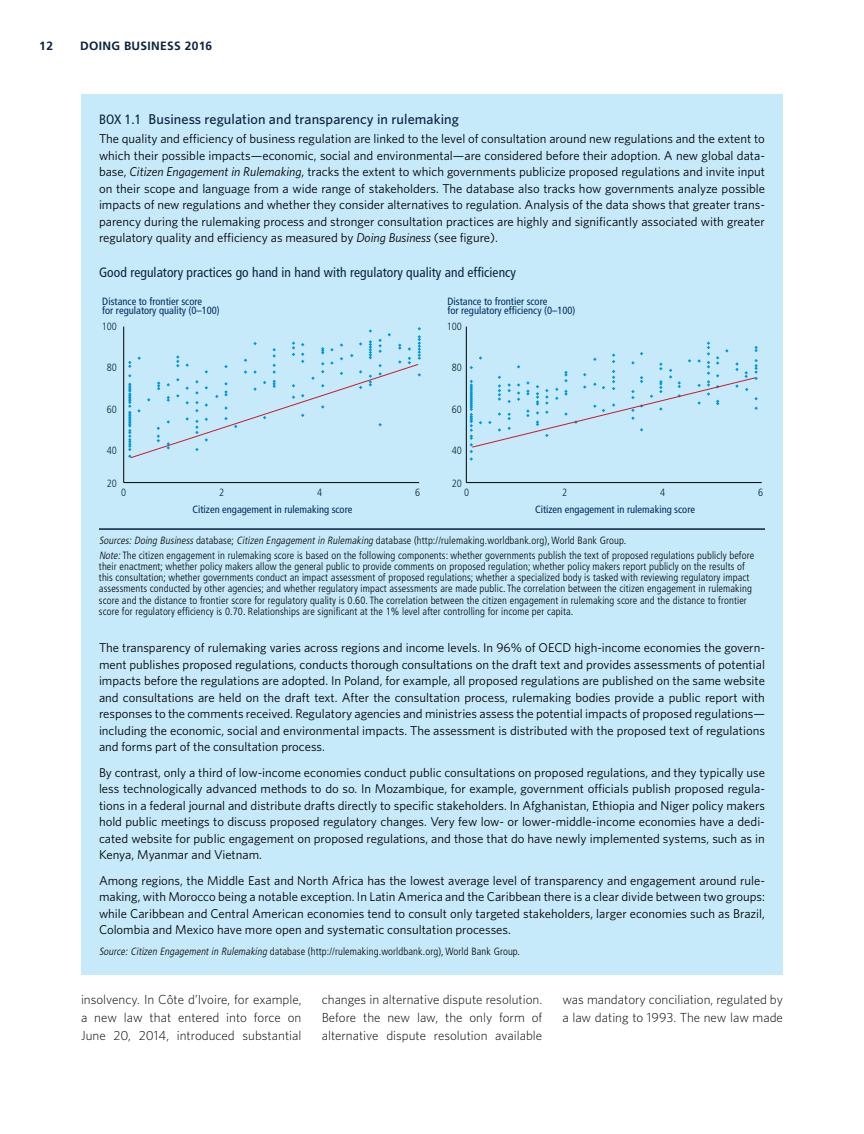
<style>
.page{position:relative;width:864px;height:1134px;background:#fff}
.page>*{position:absolute;margin:0;border:0;box-sizing:border-box;transform-origin:0 0}
.t1{font:500 14.25px "Whitney";letter-spacing:.005em;color:#0b223e}
.t2{font:condensed 13.5px "Frutiger";letter-spacing:.005em;color:#0b223e}
.t3{font:300 13.2px/18px "Whitney";color:#000;text-align:justify}
.t4{font:12.75px/16.5px "Whitney";color:#000;text-align:justify}
.t5{font:700 12px "Frutiger";letter-spacing:.025em;color:#0b223e}
.t6{font:300 condensed 10.5px/11.2px "Frutiger";letter-spacing:.01em;color:#000}
.t7{font:condensed 10.5px/9px "Frutiger";color:#002b5c}
.t8{font:300 condensed 10.5px "Frutiger";color:#0b223e}
.s1{font-family:"Frutiger";font-weight:400;font-stretch:condensed;font-size:13.5px}
.s2{font-style:italic}
</style>
<div class="page">
<div style="left:81px;top:94px;width:702px;height:881px;background:#c7eafb"></div>
<hr style="left:99px;top:528px;width:666px;height:2px;background:#0b223e">
<hr style="left:466px;top:327px;width:1px;height:156px;background:#000">
<hr style="left:466px;top:482px;width:296px;height:1px;background:#000">
<hr style="left:123px;top:327px;width:1px;height:156px;background:#000">
<hr style="left:124px;top:482px;width:295px;height:1px;background:#000">
<svg style="left:470px;top:341px;width:288px;height:120px"></svg>
<svg style="left:128px;top:327px;width:293px;height:131px"></svg>
<p class="t5" style="left:39px;top:39px;width:15px">12</p>
<p class="t5" style="left:80px;top:39px;width:134px">DOING BUSINESS 2016</p>
<p class="t1" style="left:99px;top:110px;width:361px"><span class="s1">BOX 1.1</span> Business regulation and transparency in rulemaking</p>
<p class="t4" style="left:99px;top:130px;width:668px">The quality and efficiency of business regulation are linked to the level of consultation around new regulations and the extent to which their possible impacts—economic, social and environmental—are considered before their adoption. A new global data&shy;base, <span class="s2">Citizen Engagement in Rulemaking</span>, tracks the extent to which governments publicize proposed regulations and invite input on their scope and language from a wide range of stakeholders. The database also tracks how governments analyze possible impacts of new regulations and whether they consider alternatives to regulation. Analysis of the data shows that greater trans&shy;parency during the rulemaking process and stronger consultation practices are highly and significantly associated with greater regulatory quality and efficiency as measured by <span class="s2">Doing Business</span> (see figure).</p>
<p class="t2" style="left:99px;top:264px;width:419px">Good regulatory practices go hand in hand with regulatory quality and efficiency</p>
<p class="t7" style="left:102px;top:297px;width:119px">Distance to frontier score<br>for regulatory quality (0–100)</p>
<p class="t7" style="left:448px;top:297px;width:129px">Distance to frontier score<br>for regulatory efficiency (0–100)</p>
<p class="t8" style="left:102px;top:320px;width:17px">100</p>
<p class="t8" style="left:447px;top:320px;width:17px">100</p>
<p class="t8" style="left:107px;top:362px;width:12px">80</p>
<p class="t8" style="left:452px;top:362px;width:12px">80</p>
<p class="t8" style="left:107px;top:403px;width:12px">60</p>
<p class="t8" style="left:452px;top:403px;width:12px">60</p>
<p class="t8" style="left:107px;top:444px;width:12px">40</p>
<p class="t8" style="left:452px;top:444px;width:12px">40</p>
<p class="t8" style="left:107px;top:477px;width:12px">20</p>
<p class="t8" style="left:121px;top:487px;width:7px">0</p>
<p class="t8" style="left:219px;top:487px;width:7px">2</p>
<p class="t8" style="left:317px;top:487px;width:7px">4</p>
<p class="t8" style="left:415px;top:487px;width:7px">6</p>
<p class="t8" style="left:452px;top:477px;width:12px">20</p>
<p class="t8" style="left:464px;top:487px;width:7px">0</p>
<p class="t8" style="left:562px;top:487px;width:7px">2</p>
<p class="t8" style="left:660px;top:487px;width:7px">4</p>
<p class="t8" style="left:758px;top:487px;width:7px">6</p>
<p class="t7" style="left:193px;top:505px;width:161px">Citizen engagement in rulemaking score</p>
<p class="t7" style="left:535px;top:505px;width:161px">Citizen engagement in rulemaking score</p>
<p class="t6" style="left:99px;top:534px;width:657px;line-height:14.2px"><span class="s2">Sources:Doing Business</span>database; <span class="s2">Citizen Engagementin Rulemaking</span> database (http://rulemaking.worldbank.org), World Bank Group.<br><span class="s2">Note:</span>The citizen engagement in rulemaking score is based on the following components: whether governments publish the text of proposed regulations publicly before</p>
<p class="t6" style="left:99px;top:561px;width:654px">their enactment; whether policy makers allow the general public to provide comments on proposed regulation; whether policy makers report publicly on the results of this consultation; whether governments conduct an impact assessment of proposed regulations; whether a specialized body is tasked with reviewing regulatory impact assessments conducted by other agencies; and whether regulatory impact assessments are made public. The correlation between the citizen engagement in rulemaking score and the distance to frontier score for regulatory quality is 0.60. The correlation between the citizen engagement in rulemaking score and the distance to frontier score for regulatory efficiency is 0.70. Relationships are significant at the 1% level after controlling for income per capita.</p>
<p class="t4" style="left:99px;top:639px;width:668px">The transparency of rulemaking varies across regions and income levels. In 96% of OECD high-income economies the govern&shy;ment publishes proposed regulations, conducts thorough consultations on the draft text and provides assessments of potential impacts before the regulations are adopted. In Poland, for example, all proposed regulations are published on the same website and consultations are held on the draft text. After the consultation process, rulemaking bodies provide a public report with responses to the comments received. Regulatory agencies and ministries assess the potential impacts of proposed regulations— including the economic, social and environmental impacts. The assessment is distributed with the proposed text of regulations and forms part of the consultation process.</p>
<p class="t4" style="left:99px;top:764px;width:668px">By contrast, only a third of low-income economies conduct public consultations on proposed regulations, and they typically use less technologically advanced methods to do so. In Mozambique, for example, government officials publish proposed regula&shy;tions in a federal journal and distribute drafts directly to specific stakeholders. In Afghanistan, Ethiopia and Niger policy makers hold public meetings to discuss proposed regulatory changes. Very few low- or lower-middle-income economies have a dedi&shy;cated website for public engagement on proposed regulations, and those that do have newly implemented systems, such as in Kenya, Myanmar and Vietnam.</p>
<p class="t4" style="left:99px;top:872px;width:668px">Among regions, the Middle East and North Africa has the lowest average level of transparency and engagement around rule&shy;making, with Morocco being a notable exception. In Latin America and the Caribbean there is a clear divide between two groups: while Caribbean and Central American economies tend to consult only targeted stakeholders, larger economies such as Brazil, Colombia and Mexico have more open and systematic consultation processes.</p>
<p class="t6" style="left:99px;top:946px;width:423px"><span class="s2">Source:Citizen Engagementin Rulemaking</span> database (http://rulemaking.worldbank.org), World Bank Group.</p>
<p class="t3" style="left:81px;top:990px;width:222px">insolvency. In Côte d’Ivoire, for example, a new law that entered into force on June 20, 2014, introduced substantial</p>
<p class="t3" style="left:322px;top:990px;width:222px">changes in alternative dispute resolution.<br>Before the new law, the only form of alternative dispute resolution available</p>
<p class="t3" style="left:563px;top:990px;width:222px">was mandatory conciliation, regulated by a law dating to 1993. The new law made</p>
</div>
